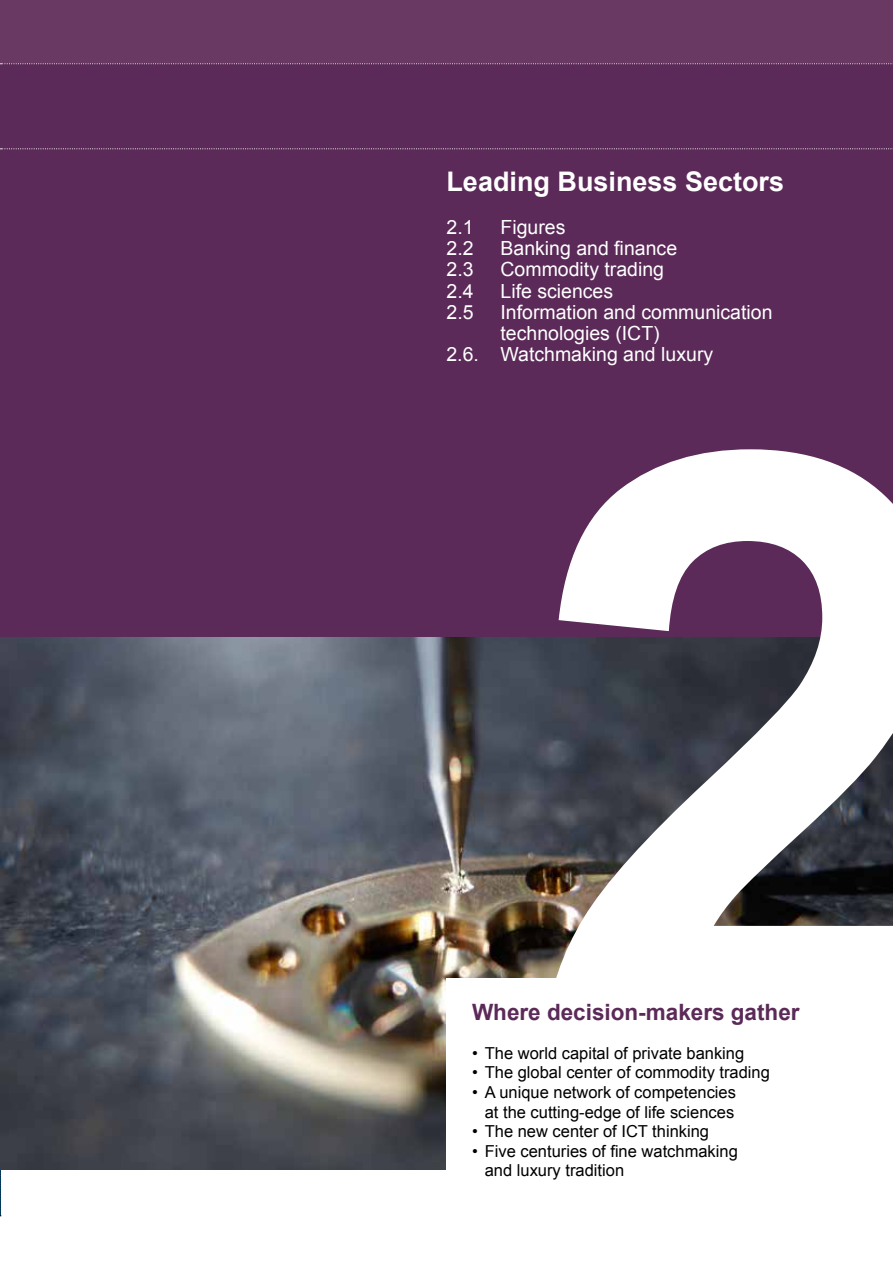
<style>
.page{position:relative;width:893px;height:1263px;background:#fff}
.page>*{position:absolute;margin:0;border:0;box-sizing:border-box;transform-origin:0 0}
.t1{font:700 805.8px "Arial";color:#fff}
.t2{font:700 27px "Arial";color:#fff}
.t3{font:700 22.5px "Arial";color:#5b2a58}
.t4{font:19.5px "Arial";color:#fff}
.t5{font:16.5px "Arial";color:#000}
</style>
<div class="page">
<div style="left:0;top:0;width:893px;height:1169px;background:#5b2a58"></div>
<div style="left:0;top:0;width:893px;height:63px;background:#693863"></div>
<svg style="left:0;top:63px;width:893px;height:1px"></svg>
<svg style="left:0;top:148px;width:893px;height:1px"></svg>
<img style="left:0;top:638px;width:893px;height:532px">
<div style="left:446px;top:978px;width:447px;height:262px;background:#fff"></div>
<h2 class="t2" style="left:446px;top:164px;width:339px">Leading Business Sectors</h2>
<p class="t4" style="left:446px;top:214px;width:29px">2.1</p>
<p class="t4" style="left:500px;top:214px;width:67px">Figures</p>
<p class="t4" style="left:446px;top:235px;width:29px">2.2</p>
<p class="t4" style="left:500px;top:235px;width:178px">Banking and finance</p>
<p class="t4" style="left:446px;top:257px;width:29px">2.3</p>
<p class="t4" style="left:500px;top:257px;width:165px">Commodity trading</p>
<p class="t4" style="left:446px;top:278px;width:29px">2.4</p>
<p class="t4" style="left:500px;top:278px;width:114px">Life sciences</p>
<p class="t4" style="left:446px;top:299px;width:29px">2.5</p>
<p class="t4" style="left:500px;top:299px;width:274px">Information and communication</p>
<p class="t4" style="left:500px;top:321px;width:161px">technologies (ICT)</p>
<p class="t4" style="left:446px;top:342px;width:268px">2.6. Watchmaking and luxury</p>
<h1 class="t1" style="left:526px;top:208px;width:450px">2</h1>
<h3 class="t3" style="left:472px;top:997px;width:329px">Where decision-makers gather</h3>
<p class="t5" style="left:472px;top:1042px;width:274px">• The world capital of private banking</p>
<p class="t5" style="left:472px;top:1062px;width:299px">• The global center of commodity trading</p>
<p class="t5" style="left:472px;top:1081px;width:266px">• A unique network of competencies</p>
<p class="t5" style="left:472px;top:1120px;width:239px">• The new center of ICT thinking</p>
<p class="t5" style="left:472px;top:1140px;width:267px">• Five centuries of fine watchmaking</p>
<p class="t5" style="left:485px;top:1101px;width:251px">at the cutting-edge of life sciences</p>
<p class="t5" style="left:485px;top:1159px;width:141px">and luxury tradition</p>
</div>
